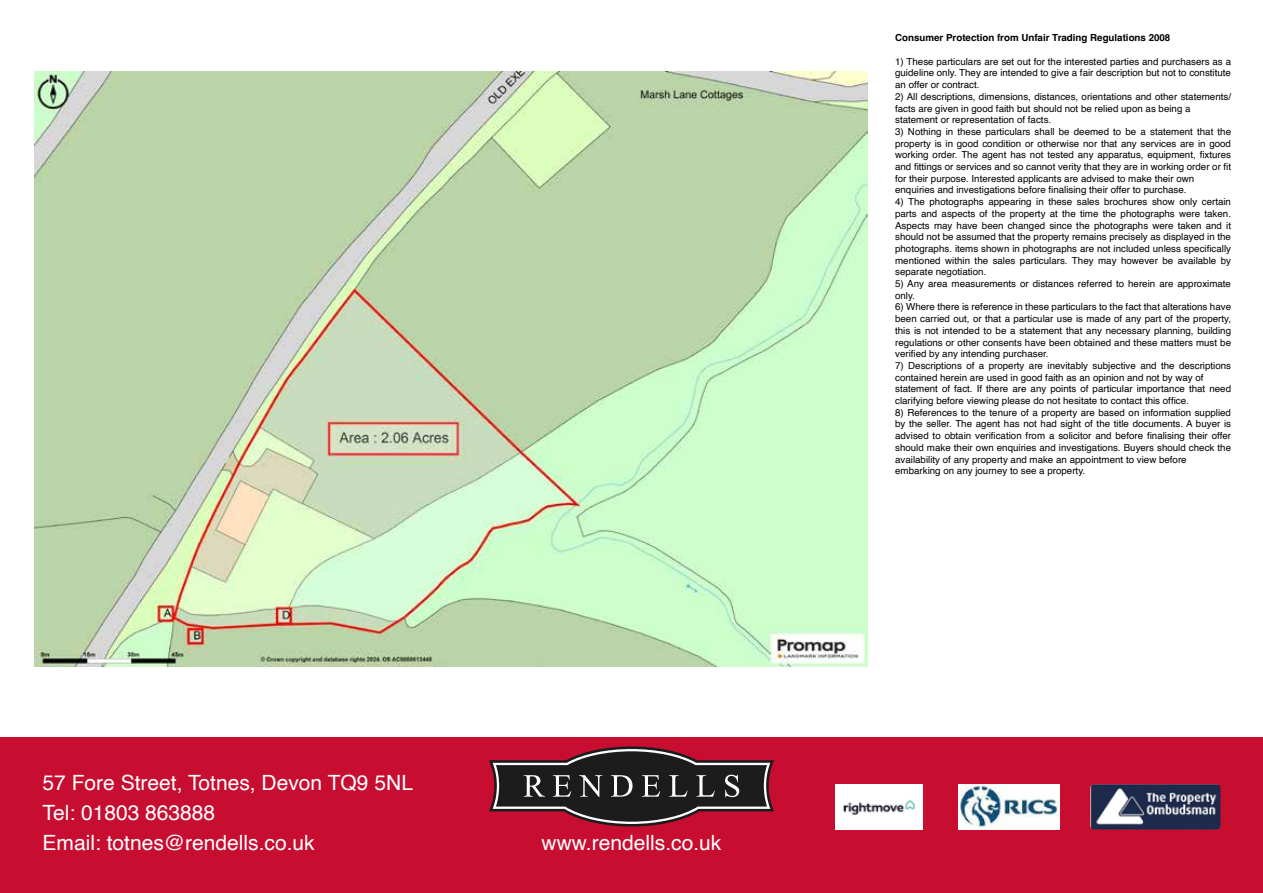
<style>
.page{position:relative;width:1263px;height:893px;background:#fff}
.page>*{position:absolute;margin:0;border:0;box-sizing:border-box;transform-origin:0 0}
.t1{font:21px/30px "Helvetica";color:#fff}
.t2{font:9.75px/11.7px "Helvetica";color:#000}
.t3{font:700 9.75px "Helvetica";color:#000}
</style>
<div class="page">
<img style="left:34px;top:71px;width:833px;height:596px">
<div style="left:0;top:738px;width:1263px;height:155px;background:#c70d30"></div>
<svg style="left:489px;top:746px;width:285px;height:80px"></svg>
<img style="left:1090px;top:784px;width:130px;height:45px">
<img style="left:958px;top:784px;width:101px;height:45px">
<img style="left:836px;top:784px;width:86px;height:45px">
<h1 class="t1" style="left:43px;top:769px;width:372px">57 Fore Street, Totnes, Devon TQ9 5NL<br>Tel: 01803 863888<br>Email: totnes@rendells.co.uk</h1>
<h1 class="t1" style="left:542px;top:829px;width:181px">www.rendells.co.uk</h1>
<p class="t3" style="left:895px;top:32px;width:277px">Consumer Protection from Unfair Trading Regulations 2008</p>
<p class="t2" style="left:895px;top:56px;width:337px;text-align:justify">1) These particulars are set out for the interested parties and purchasers as a guideline only. They are intended to give a fair description but not to constitute an offer or contract.</p>
<p class="t2" style="left:895px;top:91px;width:337px">2) All descriptions, dimensions, distances, orientations and other statements/ facts are given in good faith but should not be relied upon as being a statement or representation of facts.</p>
<p class="t2" style="left:895px;top:126px;width:337px">3) Nothing in these particulars shall be deemed to be a statement that the property is in good condition or otherwise nor that any services are in good working order. The agent has not tested any apparatus, equipment, fixtures and fittings or services and so cannot verity that they are in working order or fit for their purpose. Interested applicants are advised to make their own enquiries and investigations before finalising their offer to purchase.</p>
<p class="t2" style="left:895px;top:196px;width:337px;text-align:justify">4) The photographs appearing in these sales brochures show only certain parts and aspects of the property at the time the photographs were taken.<br>Aspects may have been changed since the photographs were taken and it should not be assumed that the property remains precisely as displayed in the photographs. items shown in photographs are not included unless specifically mentioned within the sales particulars. They may however be available by separate negotiation.</p>
<p class="t2" style="left:895px;top:278px;width:337px">5) Any area measurements or distances referred to herein are approximate only.</p>
<p class="t2" style="left:895px;top:301px;width:337px;text-align:justify">6) Where there is reference in these particulars to the fact that alterations have been carried out, or that a particular use is made of any part of the property, this is not intended to be a statement that any necessary planning, building regulations or other consents have been obtained and these matters must be verified by any intending purchaser.</p>
<p class="t2" style="left:895px;top:360px;width:337px">7) Descriptions of a property are inevitably subjective and the descriptions contained herein are used in good faith as an opinion and not by way of statement of fact. If there are any points of particular importance that need clarifying before viewing please do not hesitate to contact this office.</p>
<p class="t2" style="left:895px;top:407px;width:337px">8) References to the tenure of a property are based on information supplied by the seller. The agent has not had sight of the title documents. A buyer is advised to obtain verification from a solicitor and before finalising their offer should make their own enquiries and investigations. Buyers should check the availability of any property and make an appointment to view before embarking on any journey to see a property.</p>
</div>
